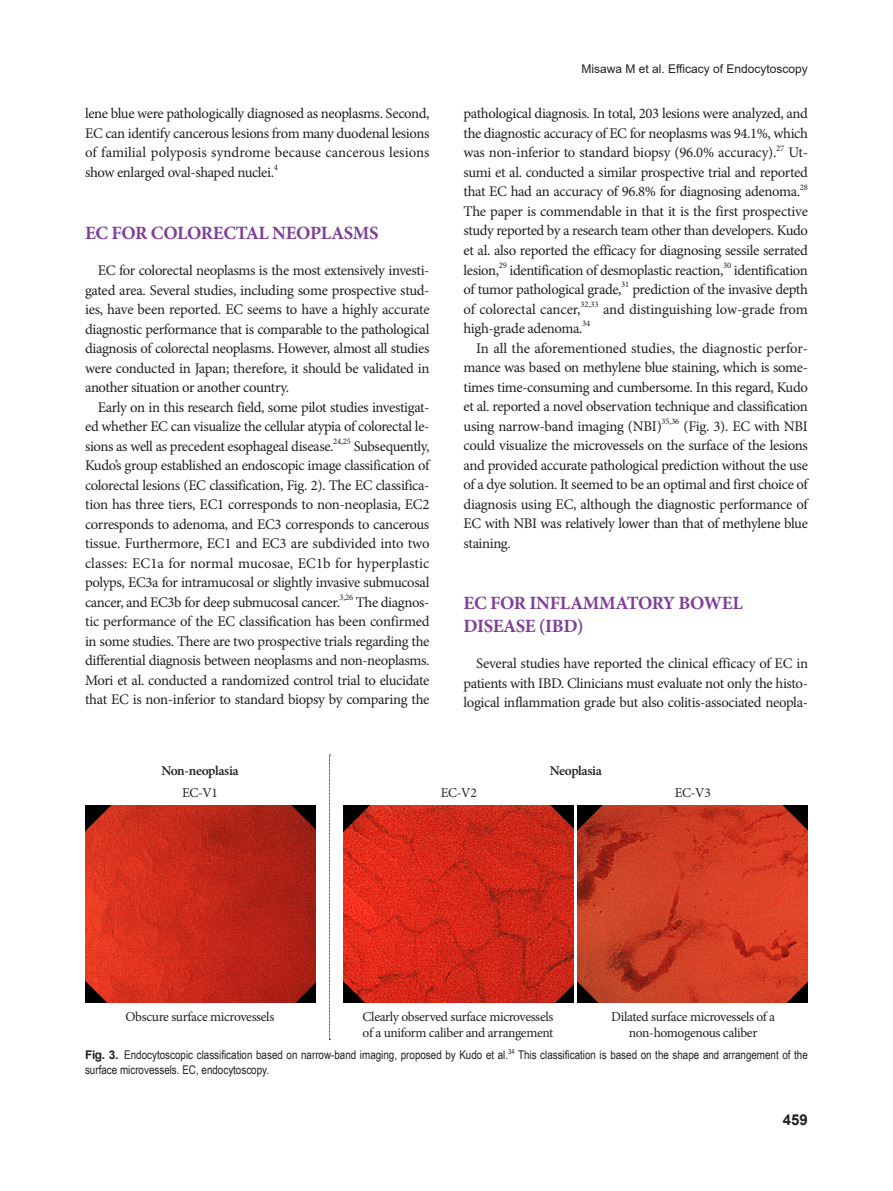
<style>
.page{position:relative;width:893px;height:1191px;background:#fff}
.page>*{position:absolute;margin:0;border:0;box-sizing:border-box;transform-origin:0 0}
.대제목{font:700 18.75px/22.5px "Minion Pro";letter-spacing:-.02em;color:#7e3e98}
.t1{font:700 15px "Arial";color:#231f20}
.본문{font:14.7px/19.5px "Minion Pro";letter-spacing:-.025em;color:#231f20;text-align:justify}
.본문-2{font:14.7px "Minion Pro";letter-spacing:-.005em;color:#231f20}
.그림내용_가운데{font:13.5px/16.5px "Minion Pro";letter-spacing:-.025em;color:#231f20}
.그림내용_가운데-2{font:600 13.5px "Minion Pro";letter-spacing:-.025em;color:#231f20}
.그림제목{font:12px "Arial Narrow";color:#231f20}
.t2{font:12px "Arial";color:#231f20}
.본문-3{font:8.55px "Minion Pro";letter-spacing:-.025em;color:#231f20}
.그림제목-2{font:7.05px "Arial Narrow";color:#231f20}
.s1{font-family:"Arial";font-weight:700}
</style>
<div class="page">
<img style="left:85px;top:805px;width:230px;height:198px">
<img style="left:344px;top:805px;width:230px;height:198px">
<img style="left:578px;top:805px;width:230px;height:198px">
<svg style="left:329px;top:754px;width:1px;height:286px"></svg>
<p class="본문" style="left:85px;top:104px;width:346px">lene blue were pathologically diagnosed as neoplasms. Second, EC can identify cancerous lesions from many duodenal lesions of familial polyposis syndrome because cancerous lesions show enlarged oval-shaped nuclei.</p>
<p class="본문-3" style="left:274px;top:162px;width:6px">4</p>
<p class="대제목" style="left:85px;top:221px;width:295px">EC FOR COLORECTAL NEOPLASMS</p>
<p class="본문" style="left:85px;top:261px;width:346px;text-indent:13px">EC for colorectal neoplasms is the most extensively investi&shy;gated area. Several studies, including some prospective stud&shy;ies, have been reported. EC seems to have a highly accurate diagnostic performance that is comparable to the pathological diagnosis of colorectal neoplasms. However, almost all studies were conducted in Japan; therefore, it should be validated in another situation or another country.</p>
<p class="본문" style="left:85px;top:397px;width:346px;text-indent:13px">Early on in this research field, some pilot studies investigat&shy;ed whether EC can visualize the cellular atypia of colorectal le&shy;sions as well as precedent esophageal disease.</p>
<p class="본문-3" style="left:333px;top:435px;width:19px">24,25</p>
<p class="본문" style="left:85px;top:436px;width:346px;text-indent:269px">Subsequently, Kudo’s group established an endoscopic image classification of colorectal lesions (EC classification, Fig. 2). The EC classifica&shy;tion has three tiers, EC1 corresponds to non-neoplasia, EC2 corresponds to adenoma, and EC3 corresponds to cancerous tissue. Furthermore, EC1 and EC3 are subdivided into two classes: EC1a for normal mucosae, EC1b for hyperplastic polyps, EC3a for intramucosal or slightly invasive submucosal cancer, and EC3b for deep submucosal cancer.</p>
<p class="본문-3" style="left:340px;top:591px;width:15px">3,26</p>
<p class="본문" style="left:85px;top:592px;width:346px;text-indent:271px">The diagnos&shy;tic performance of the EC classification has been confirmed in some studies. There are two prospective trials regarding the differential diagnosis between neoplasms and non-neoplasms.<br>Mori et al. conducted a randomized control trial to elucidate that EC is non-inferior to standard biopsy by comparing the</p>
<p class="t2" style="left:581px;top:60px;width:228px">Misawa M et al. Efficacy of Endocytoscopy</p>
<p class="본문" style="left:463px;top:104px;width:346px">pathological diagnosis. In total, 203 lesions were analyzed, and the diagnostic accuracy of EC for neoplasms was 94.1%, which was non-inferior to standard biopsy (96.0% accuracy).</p>
<p class="본문-3" style="left:776px;top:142px;width:10px">27</p>
<p class="본문" style="left:463px;top:143px;width:346px;text-indent:325px">Ut&shy;sumi et al. conducted a similar prospective trial and reported that EC had an accuracy of 96.8% for diagnosing adenoma.</p>
<p class="본문-3" style="left:800px;top:181px;width:10px">28</p>
<p class="본문" style="left:463px;top:202px;width:346px">The paper is commendable in that it is the first prospective study reported by a research team other than developers. Kudo et al. also reported the efficacy for diagnosing sessile serrated lesion,</p>
<p class="본문-3" style="left:499px;top:259px;width:10px">29</p>
<p class="본문" style="left:510px;top:260px;width:215px">identification of desmoplastic reaction,</p>
<p class="본문-3" style="left:723px;top:259px;width:10px">30</p>
<p class="본문" style="left:734px;top:260px;width:75px">identification</p>
<p class="본문" style="left:463px;top:280px;width:160px">of tumor pathological grade,</p>
<p class="본문-3" style="left:621px;top:279px;width:10px">31</p>
<p class="본문" style="left:632px;top:280px;width:177px">prediction of the invasive depth</p>
<p class="본문-2" style="left:463px;top:299px;width:119px">of colorectal cancer,</p>
<p class="본문-3" style="left:581px;top:298px;width:20px">32,33</p>
<p class="본문-2" style="left:603px;top:299px;width:206px">and distinguishing low-grade from</p>
<p class="본문" style="left:463px;top:319px;width:121px">high-grade adenoma.</p>
<p class="본문-3" style="left:582px;top:318px;width:10px">34</p>
<p class="본문" style="left:463px;top:338px;width:346px;text-indent:13px">In all the aforementioned studies, the diagnostic perfor&shy;mance was based on methylene blue staining, which is some&shy;times time-consuming and cumbersome. In this regard, Kudo et al. reported a novel observation technique and classification using narrow-band imaging (NBI)</p>
<p class="본문-3" style="left:662px;top:415px;width:19px">35,36</p>
<p class="본문" style="left:463px;top:416px;width:346px;text-indent:220px">(Fig. 3). EC with NBI could visualize the microvessels on the surface of the lesions and provided accurate pathological prediction without the use of a dye solution. It seemed to be an optimal and first choice of diagnosis using EC, although the diagnostic performance of EC with NBI was relatively lower than that of methylene blue staining.</p>
<p class="대제목" style="left:463px;top:592px;width:281px">EC FOR INFLAMMATORY BOWEL<br>DISEASE (IBD)</p>
<p class="본문" style="left:463px;top:654px;width:346px;text-indent:13px">Several studies have reported the clinical efficacy of EC in patients with IBD. Clinicians must evaluate not only the histo&shy;logical inflammation grade but also colitis-associated neopla-</p>
<p class="그림내용_가운데-2" style="left:161px;top:761px;width:79px">Non-neoplasia</p>
<p class="그림내용_가운데-2" style="left:550px;top:761px;width:54px">Neoplasia</p>
<p class="그림내용_가운데" style="left:182px;top:784px;width:38px">EC-V1</p>
<p class="그림내용_가운데" style="left:441px;top:784px;width:38px">EC-V2</p>
<p class="그림내용_가운데" style="left:675px;top:784px;width:38px">EC-V3</p>
<p class="그림내용_가운데" style="left:125px;top:1008px;width:150px">Obscure surface microvessels</p>
<p class="그림내용_가운데" style="left:363px;top:1008px;width:192px">Clearly observed surface microvessels of a uniform caliber and arrangement</p>
<p class="그림내용_가운데" style="left:611px;top:1008px;width:166px;text-align:center">Dilated surface microvessels of a non-homogenous caliber</p>
<p class="그림제목" style="left:85px;top:1046px;width:425px"><span class="s1">Fig. 3.</span> Endocytoscopic classification based on narrow-band imaging, proposed by Kudo et al.</p>
<p class="그림제목-2" style="left:508px;top:1046px;width:8px">34</p>
<p class="그림제목" style="left:518px;top:1046px;width:291px">This classification is based on the shape and arrangement of the</p>
<p class="그림제목" style="left:85px;top:1061px;width:186px">surface microvessels. EC, endocytoscopy.</p>
<p class="t1" style="left:783px;top:1109px;width:27px">459</p>
</div>
